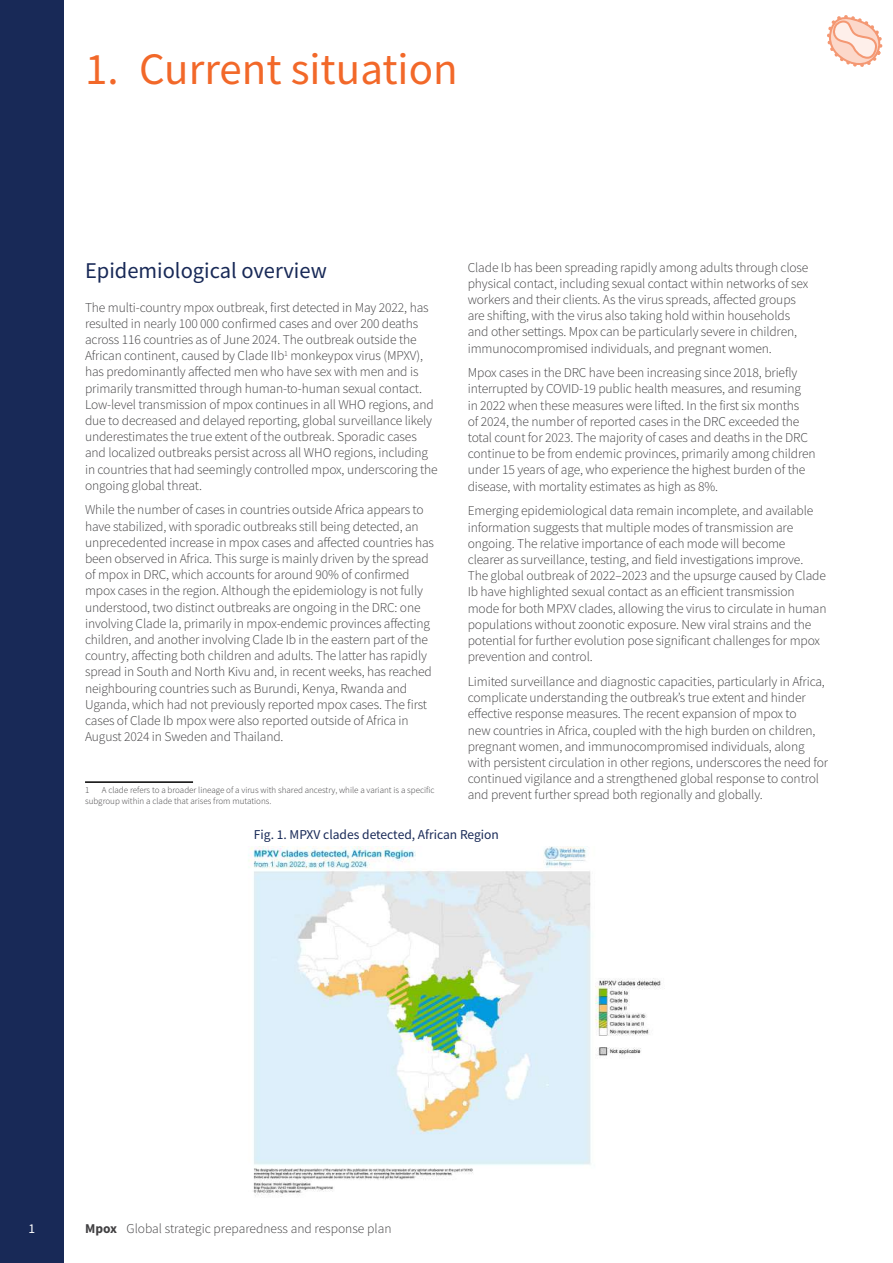
<style>
.page{position:relative;width:893px;height:1263px;background:#fff}
.page>*{position:absolute;margin:0;border:0;box-sizing:border-box;transform-origin:0 0}
.t1{font:45px "Source Sans Pro";color:#f26829}
.t2{font:22.5px "Source Sans Pro";color:#182957}
.t3{font:300 13.5px/16.2px "Source Sans Pro";letter-spacing:-.01em;color:#414042}
.t4{font:13.5px "Source Sans Pro";color:#182957}
.t5{font:13.5px "Source Sans Pro";color:#fff}
.t6{font:300 9px/10.8px "Source Sans Pro";color:#414042}
.s1{font-weight:700}
</style>
<div class="page">
<div style="left:0;top:0;width:64px;height:1263px;background:#182957"></div>
<hr style="left:85px;top:781px;width:108px;height:2px;background:#000">
<img style="left:248px;top:847px;width:413px;height:350px">
<svg style="left:827px;top:15px;width:55px;height:52px"></svg>
<h1 class="t1" style="left:85px;top:40px;width:374px">1. Current situation</h1>
<h2 class="t2" style="left:85px;top:256px;width:243px">Epidemiological overview</h2>
<p class="t3" style="left:85px;top:299px;width:354px">The multi-country mpox outbreak, first detected in May 2022, has resulted in nearly 100 000 confirmed cases and over 200 deaths across 116 countries as of June 2024. The outbreak outside the African continent, caused by Clade IIb<sup>1</sup> monkeypox virus (MPXV), has predominantly affected men who have sex with men and is primarily transmitted through human-to-human sexual contact.<br>Low-level transmission of mpox continues in all WHO regions, and due to decreased and delayed reporting, global surveillance likely underestimates the true extent of the outbreak. Sporadic cases and localized outbreaks persist across all WHO regions, including in countries that had seemingly controlled mpox, underscoring the ongoing global threat.</p>
<p class="t3" style="left:85px;top:502px;width:350px">While the number of cases in countries outside Africa appears to have stabilized, with sporadic outbreaks still being detected, an unprecedented increase in mpox cases and affected countries has been observed in Africa. This surge is mainly driven by the spread of mpox in DRC, which accounts for around 90% of confirmed mpox cases in the region. Although the epidemiology is not fully understood, two distinct outbreaks are ongoing in the DRC: one involving Clade Ia, primarily in mpox-endemic provinces affecting children, and another involving Clade Ib in the eastern part of the country, affecting both children and adults. The latter has rapidly spread in South and North Kivu and, in recent weeks, has reached neighbouring countries such as Burundi, Kenya, Rwanda and Uganda, which had not previously reported mpox cases. The first cases of Clade Ib mpox were also reported outside of Africa in August 2024 in Sweden and Thailand.</p>
<p class="t6" style="left:85px;top:784px;width:351px;text-indent:17px">A clade refers to a broader lineage of a virus with shared ancestry, while a variant is a specific subgroup within a clade that arises from mutations.</p>
<p class="t6" style="left:85px;top:784px;width:6px">1</p>
<p class="t3" style="left:468px;top:259px;width:342px">Clade Ib has been spreading rapidly among adults through close physical contact, including sexual contact within networks of sex workers and their clients. As the virus spreads, affected groups are shifting, with the virus also taking hold within households and other settings. Mpox can be particularly severe in children, immunocompromised individuals, and pregnant women.</p>
<p class="t3" style="left:468px;top:365px;width:349px">Mpox cases in the DRC have been increasing since 2018, briefly interrupted by COVID-19 public health measures, and resuming<br>in 2022 when these measures were lifted. In the first six months<br>of 2024, the number of reported cases in the DRC exceeded the total count for 2023. The majority of cases and deaths in the DRC continue to be from endemic provinces, primarily among children under 15 years of age, who experience the highest burden of the disease, with mortality estimates as high as 8%.</p>
<p class="t3" style="left:468px;top:503px;width:360px">Emerging epidemiological data remain incomplete, and available information suggests that multiple modes of transmission are ongoing. The relative importance of each mode will become<br>clearer as surveillance, testing, and field investigations improve.<br>The global outbreak of 2022–2023 and the upsurge caused by Clade Ib have highlighted sexual contact as an efficient transmission mode for both MPXV clades, allowing the virus to circulate in human populations without zoonotic exposure. New viral strains and the potential for further evolution pose significant challenges for mpox prevention and control.</p>
<p class="t3" style="left:468px;top:673px;width:362px">Limited surveillance and diagnostic capacities, particularly in Africa, complicate understanding the outbreak’s true extent and hinder effective response measures. The recent expansion of mpox to<br>new countries in Africa, coupled with the high burden on children, pregnant women, and immunocompromised individuals, along with persistent circulation in other regions, underscores the need for continued vigilance and a strengthened global response to control and prevent further spread both regionally and globally.</p>
<p class="t4" style="left:254px;top:826px;width:247px">Fig. 1. MPXV clades detected, African Region</p>
<p class="t5" style="left:29px;top:1220px;width:8px">1</p>
<p class="t3" style="left:85px;top:1221px;width:308px"><span class="s1">Mpox</span> Global strategic preparedness and response plan</p>
</div>
